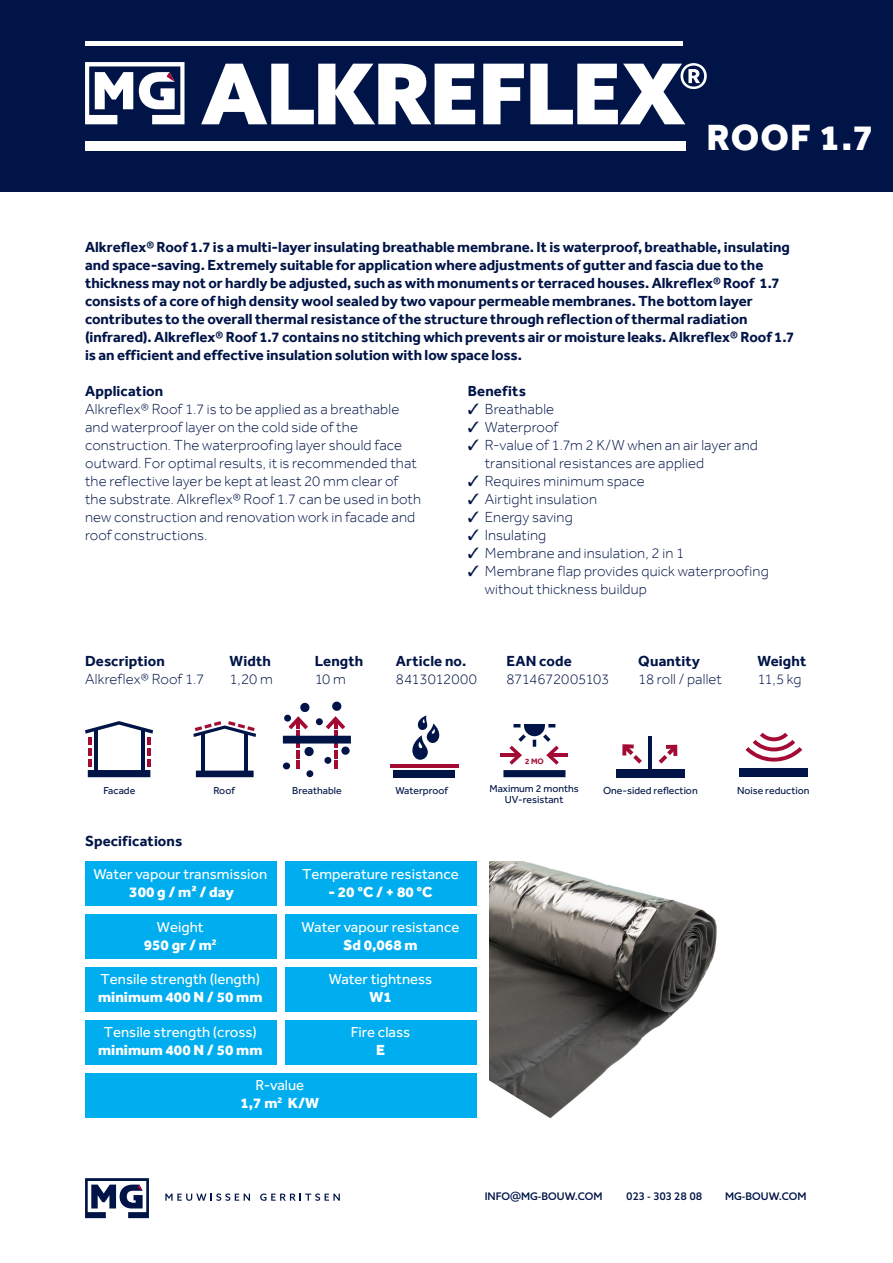
<style>
.page{position:relative;width:893px;height:1263px;background:#fff}
.page>*{position:absolute;margin:0;border:0;box-sizing:border-box;transform-origin:0 0}
.t1{font:800 37.5px "Effra";color:#fff}
.Broodtekst{font:300 15px/18px "Effra";letter-spacing:.01em;color:#001447}
.Intro{font:700 15px/18px "Effra";color:#001447}
.t2{font:15px "Effra";color:#fff}
.t3{font:800 15px "Effra";color:#fff}
.Tussenkop_MG_donkerblauw{font:700 15px "Effra";letter-spacing:.01em;color:#001447}
.Tussenkop_MG_lichtblauw{font:700 15px "Effra";letter-spacing:.01em;color:#001447}
.Broodtekst-2{font:300 15px "Effra";letter-spacing:-.02em;color:#001447}
.Tussenkop_MG_lichtrood{font:700 15px "Effra";letter-spacing:.01em;color:#001447}
.t4{font:10.5px/10.5px "Effra";color:#001447;text-align:center}
.t5{font:500 10.5px "Azo Sans";color:#001447}
.t6{font:700 8.1px "Effra";color:#a30a34}
.s1{font-size:13.5px}
</style>
<div class="page">
<div style="left:0;top:0;width:893px;height:191px;background:#001447"></div>
<svg style="left:201px;top:64px;width:274px;height:60px"></svg>
<svg style="left:483px;top:64px;width:41px;height:60px"></svg>
<svg style="left:530px;top:63px;width:177px;height:61px"></svg>
<div style="left:85px;top:141px;width:600px;height:9px;background:#fff"></div>
<hr style="left:85px;top:41px;width:597px;height:4px;background:#fff">
<svg style="left:85px;top:62px;width:100px;height:62px"></svg>
<svg style="left:412px;top:715px;width:28px;height:45px"></svg>
<hr style="left:390px;top:764px;width:68px;height:3px;background:#a30a34">
<div style="left:394px;top:771px;width:61px;height:6px;background:#001447"></div>
<div style="left:740px;top:769px;width:68px;height:8px;background:#001447"></div>
<svg style="left:745px;top:733px;width:57px;height:28px"></svg>
<div style="left:85px;top:862px;width:191px;height:44px;background:#00aeef"></div>
<div style="left:285px;top:862px;width:191px;height:44px;background:#00aeef"></div>
<div style="left:85px;top:915px;width:191px;height:44px;background:#00aeef"></div>
<div style="left:285px;top:967px;width:191px;height:45px;background:#00aeef"></div>
<div style="left:285px;top:915px;width:191px;height:44px;background:#00aeef"></div>
<div style="left:285px;top:1020px;width:191px;height:44px;background:#00aeef"></div>
<div style="left:85px;top:967px;width:191px;height:45px;background:#00aeef"></div>
<div style="left:85px;top:1020px;width:191px;height:44px;background:#00aeef"></div>
<div style="left:85px;top:1073px;width:391px;height:45px;background:#00aeef"></div>
<img style="left:490px;top:861px;width:227px;height:258px">
<svg style="left:85px;top:721px;width:68px;height:56px"></svg>
<svg style="left:296px;top:730px;width:4px;height:18px"></svg>
<svg style="left:296px;top:750px;width:4px;height:18px"></svg>
<svg style="left:326px;top:716px;width:19px;height:13px"></svg>
<hr style="left:334px;top:730px;width:3px;height:18px;background:#a30a34">
<svg style="left:334px;top:750px;width:3px;height:18px"></svg>
<div style="left:304px;top:747px;width:10px;height:9px;background:#001447;border-radius:50%"></div>
<div style="left:332px;top:702px;width:9px;height:9px;background:#001447;border-radius:50%"></div>
<svg style="left:284px;top:702px;width:26px;height:27px"></svg>
<div style="left:316px;top:718px;width:7px;height:7px;background:#001447;border-radius:50%"></div>
<svg style="left:341px;top:746px;width:9px;height:9px"></svg>
<div style="left:306px;top:770px;width:7px;height:7px;background:#001447;border-radius:50%"></div>
<div style="left:324px;top:757px;width:7px;height:7px;background:#001447;border-radius:50%"></div>
<div style="left:283px;top:762px;width:7px;height:7px;background:#001447;border-radius:50%"></div>
<svg style="left:283px;top:736px;width:68px;height:7px"></svg>
<svg style="left:622px;top:744px;width:20px;height:20px"></svg>
<svg style="left:659px;top:745px;width:18px;height:19px"></svg>
<div style="left:616px;top:769px;width:68px;height:8px;background:#001447"></div>
<hr style="left:648px;top:736px;width:4px;height:38px;background:#001447">
<hr style="left:549px;top:753px;width:19px;height:4px;background:#a30a34">
<hr style="left:500px;top:753px;width:19px;height:4px;background:#a30a34">
<svg style="left:503px;top:724px;width:62px;height:53px"></svg>
<hr style="left:201px;top:733px;width:4px;height:43px;background:#001447">
<hr style="left:245px;top:733px;width:3px;height:43px;background:#001447">
<svg style="left:196px;top:770px;width:58px;height:7px"></svg>
<svg style="left:193px;top:721px;width:63px;height:16px"></svg>
<svg style="left:165px;top:1193px;width:85px;height:8px"></svg>
<svg style="left:260px;top:1193px;width:80px;height:8px"></svg>
<svg style="left:85px;top:1178px;width:64px;height:40px"></svg>
<p class="t1" style="left:707px;top:115px;width:169px">ROOF 1.7</p>
<p class="Intro" style="left:85px;top:238px;width:711px">Alkreflex® Roof 1.7 is a multi-layer insulating breathable membrane. It is waterproof, breathable, insulating and space-saving. Extremely suitable for application where adjustments of gutter and fascia due to the thickness may not or hardly be adjusted, such as with monuments or terraced houses. Alkreflex® Roof 1.7 consists of a core of high density wool sealed by two vapour permeable membranes. The bottom layer contributes to the overall thermal resistance of the structure through reflection of thermal radiation (infrared). Alkreflex® Roof 1.7 contains no stitching which prevents air or moisture leaks. Alkreflex® Roof 1.7 is an efficient and effective insulation solution with low space loss.</p>
<p class="Tussenkop_MG_lichtrood" style="left:85px;top:382px;width:80px">Application</p>
<p class="Broodtekst" style="left:85px;top:400px;width:338px">Alkreflex® Roof 1.7 is to be applied as a breathable and waterproof layer on the cold side of the construction. The waterproofing layer should face outward. For optimal results, it is recommended that the reflective layer be kept at least 20 mm clear of the substrate. Alkreflex® Roof 1.7 can be used in both new construction and renovation work in facade and roof constructions.</p>
<p class="Tussenkop_MG_lichtblauw" style="left:468px;top:382px;width:60px">Benefits</p>
<p class="Broodtekst" style="left:468px;top:400px;width:88px">✓ Breathable</p>
<p class="Broodtekst" style="left:468px;top:418px;width:92px">✓ Waterproof</p>
<p class="Broodtekst" style="left:485px;top:436px;width:275px;text-indent:-17px">✓ R-value of 1.7m 2 K/W when an air layer and transitional resistances are applied</p>
<p class="Broodtekst" style="left:468px;top:472px;width:179px">✓ Requires minimum space</p>
<p class="Broodtekst" style="left:468px;top:490px;width:131px">✓ Airtight insulation</p>
<p class="Broodtekst" style="left:468px;top:508px;width:106px">✓ Energy saving</p>
<p class="Broodtekst" style="left:468px;top:526px;width:80px">✓ Insulating</p>
<p class="Broodtekst" style="left:468px;top:544px;width:218px">✓ Membrane and insulation, 2 in 1</p>
<p class="Broodtekst" style="left:485px;top:562px;width:285px;text-indent:-17px">✓ Membrane flap provides quick waterproofing without thickness buildup</p>
<p class="Tussenkop_MG_donkerblauw" style="left:85px;top:652px;width:81px">Description</p>
<p class="Tussenkop_MG_donkerblauw" style="left:230px;top:652px;width:43px">Width</p>
<p class="Tussenkop_MG_donkerblauw" style="left:315px;top:652px;width:50px">Length</p>
<p class="Tussenkop_MG_donkerblauw" style="left:396px;top:652px;width:72px">Article no.</p>
<p class="Tussenkop_MG_donkerblauw" style="left:506px;top:652px;width:67px">EAN code</p>
<p class="Tussenkop_MG_donkerblauw" style="left:638px;top:652px;width:63px">Quantity</p>
<p class="Tussenkop_MG_donkerblauw" style="left:757px;top:652px;width:50px">Weight</p>
<p class="Broodtekst" style="left:85px;top:670px;width:121px">Alkreflex® Roof 1.7</p>
<p class="Broodtekst" style="left:230px;top:670px;width:45px">1,20 m</p>
<p class="Broodtekst" style="left:315px;top:670px;width:33px">10 m</p>
<p class="Broodtekst" style="left:396px;top:670px;width:83px">8413012000</p>
<p class="Broodtekst-2" style="left:506px;top:670px;width:104px">8714672005103</p>
<p class="Broodtekst" style="left:638px;top:670px;width:85px">18 roll / pallet</p>
<p class="Broodtekst" style="left:757px;top:670px;width:46px">11,5 kg</p>
<p class="t4" style="left:104px;top:785px;width:33px">Facade</p>
<p class="t4" style="left:214px;top:785px;width:23px">Roof</p>
<p class="t4" style="left:292px;top:785px;width:51px">Breathable</p>
<p class="t4" style="left:395px;top:785px;width:54px">Waterproof</p>
<p class="Tussenkop_MG_lichtblauw" style="left:85px;top:832px;width:99px">Specifications</p>
<p class="t2" style="left:93px;top:865px;width:175px">Water vapour transmission</p>
<p class="t3" style="left:129px;top:883px;width:106px">300 g / m² / day</p>
<p class="t2" style="left:157px;top:918px;width:48px">Weight</p>
<p class="t3" style="left:144px;top:936px;width:75px">950 gr / m<sup>2</sup></p>
<p class="t2" style="left:302px;top:865px;width:158px">Temperature resistance</p>
<p class="t3" style="left:328px;top:883px;width:106px">- 20 °C / + 80 °C</p>
<p class="t2" style="left:302px;top:918px;width:159px">Water vapour resistance</p>
<p class="t3" style="left:344px;top:936px;width:76px">Sd 0,068 m</p>
<p class="t2" style="left:101px;top:971px;width:161px">Tensile strength (length)</p>
<p class="t3" style="left:98px;top:988px;width:166px">minimum 400 N / 50 mm</p>
<p class="t2" style="left:104px;top:1023px;width:155px">Tensile strength (cross)</p>
<p class="t3" style="left:98px;top:1041px;width:166px">minimum 400 N / 50 mm</p>
<p class="t2" style="left:255px;top:1077px;width:50px">R-value</p>
<p class="t3" style="left:240px;top:1094px;width:80px">1,7 m<sup>2</sup> K/W</p>
<p class="t2" style="left:329px;top:971px;width:105px">Water tightness</p>
<p class="t3" style="left:369px;top:988px;width:24px">W1</p>
<p class="t2" style="left:351px;top:1023px;width:61px">Fire class</p>
<p class="t3" style="left:376px;top:1041px;width:10px">E</p>
<p class="t6" style="left:525px;top:756px;width:20px">2 MO</p>
<p class="t4" style="left:489px;top:783px;width:91px">Maximum 2 months<br>UV-resistant</p>
<p class="t4" style="left:603px;top:785px;width:96px">One-sided reflection</p>
<p class="t4" style="left:737px;top:785px;width:74px">Noise reduction</p>
<p class="t5" style="left:485px;top:1190px;width:119px">INFO<span class="s1">@</span>MG-BOUW.COM</p>
<p class="t5" style="left:626px;top:1190px;width:78px">023 - 303 28 08</p>
<p class="t5" style="left:725px;top:1190px;width:83px">MG-BOUW.COM</p>
</div>
